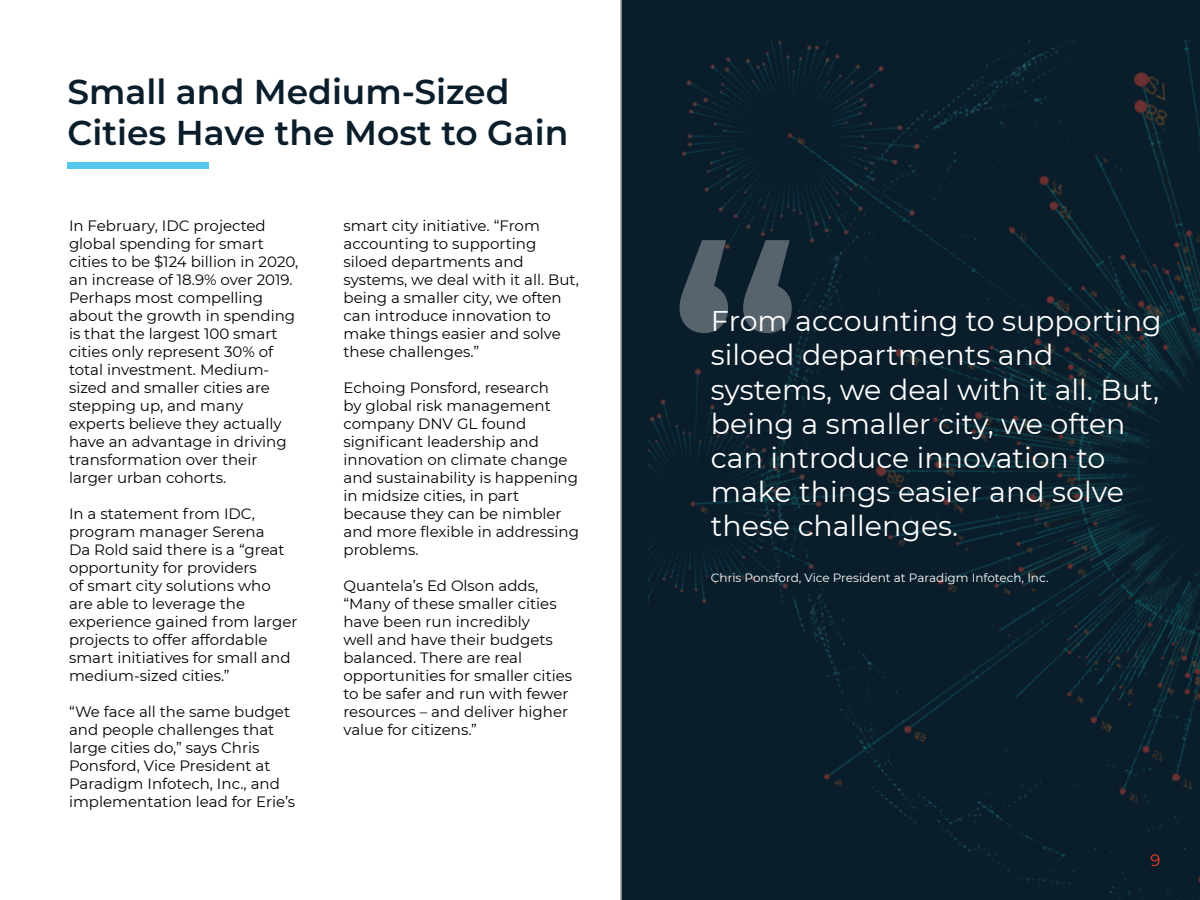
<style>
.page{position:relative;width:1200px;height:900px;background:#fff}
.page>*{position:absolute;margin:0;border:0;box-sizing:border-box;transform-origin:0 0}
.t1{font:600 300px "Montserrat";color:#fff}
.Subtitle{font:600 34.5px/41.4px "Montserrat";color:#0a1d2b}
.t2{font:28.5px/34.2px "Montserrat";color:#fff}
.t3{font:16.5px "Montserrat";color:#ef3e23}
.t4{font:15px/18px "Montserrat";color:#000}
.t5{font:12px "Montserrat";color:#fff}
</style>
<div class="page">
<div style="left:620px;top:0;width:580px;height:900px;background:#0a1d2b"></div>
<div style="left:68px;top:162px;width:141px;height:6px;background:#53c8eb"></div>
<img style="left:648px;top:40px;width:552px;height:860px">
<p class="Subtitle" style="left:68px;top:70px;width:502px">Small and Medium-Sized<br>Cities Have the Most to Gain</p>
<p class="t4" style="left:69px;top:216px;width:231px">In February, IDC projected global spending for smart cities to be $124 billion in 2020, an increase of 18.9% over 2019.<br>Perhaps most compelling about the growth in spending is that the largest 100 smart cities only represent 30% of total investment. Medium&shy;sized and smaller cities are stepping up, and many experts believe they actually have an advantage in driving transformation over their larger urban cohorts.</p>
<p class="t4" style="left:69px;top:504px;width:230px">In a statement from IDC, program manager Serena<br>Da Rold said there is a “great opportunity for providers<br>of smart city solutions who are able to leverage the experience gained from larger projects to offer affordable smart initiatives for small and medium-sized cities.”</p>
<p class="t4" style="left:69px;top:702px;width:228px">“We face all the same budget and people challenges that large cities do,” says Chris<br>Ponsford, Vice President at<br>Paradigm Infotech, Inc., and implementation lead for Erie’s</p>
<p class="t4" style="left:344px;top:216px;width:237px">smart city initiative. “From accounting to supporting siloed departments and systems, we deal with it all. But, being a smaller city, we often can introduce innovation to make things easier and solve these challenges.”</p>
<p class="t4" style="left:344px;top:378px;width:237px">Echoing Ponsford, research<br>by global risk management company DNV GL found significant leadership and innovation on climate change and sustainability is happening in midsize cities, in part because they can be nimbler and more flexible in addressing problems.</p>
<p class="t4" style="left:344px;top:576px;width:230px">Quantela’s Ed Olson adds, “Many of these smaller cities have been run incredibly<br>well and have their budgets balanced. There are real opportunities for smaller cities to be safer and run with fewer resources – and deliver higher value for citizens.”</p>
<h1 class="t1" style="left:668px;top:144px;width:138px">“</h1>
<p class="t2" style="left:711px;top:303px;width:452px">From accounting to supporting siloed departments and systems, we deal with it all. But, being a smaller city, we often can introduce innovation to make things easier and solve these challenges.</p>
<p class="t5" style="left:711px;top:570px;width:339px">Chris Ponsford, Vice President at Paradigm Infotech, Inc.</p>
<p class="t3" style="left:1150px;top:849px;width:12px">9</p>
</div>
